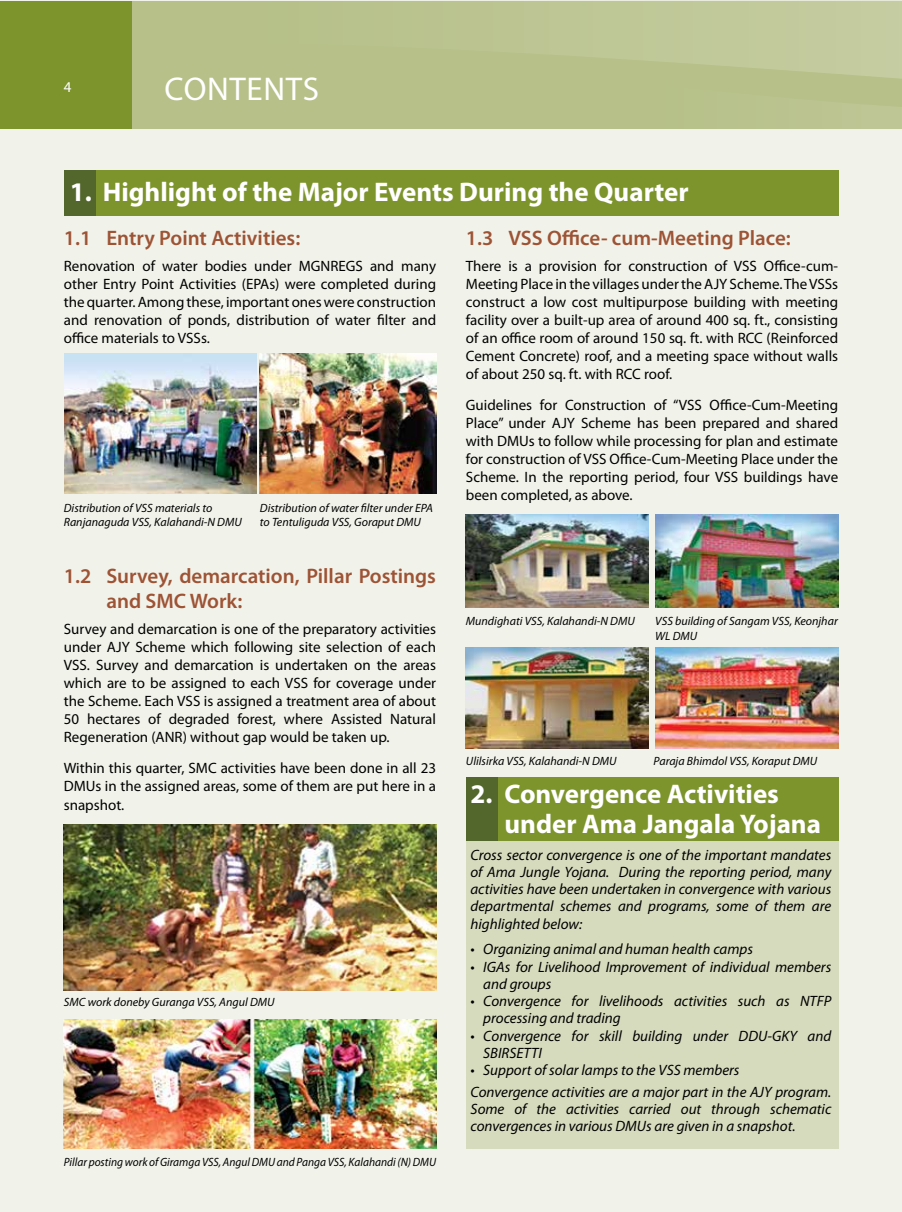
<style>
.page{position:relative;width:902px;height:1212px;background:#fff}
.page>*{position:absolute;margin:0;border:0;box-sizing:border-box;transform-origin:0 0}
.t1{font:33px "Myriad Pro";color:#fff}
.t2{font:700 27px/30px "Myriad Pro";color:#fff}
.t3{font:600 21px/25.2px "Myriad Pro";color:#9e5335}
.t4{font:15px/18px "Myriad Pro";color:#000;text-align:justify}
.t5{font:italic 15px/17.2px "Myriad Pro";color:#000}
.t6{font:15px "Myriad Pro";color:#fff}
.t7{font:italic 12px/14.4px "Myriad Pro";color:#000}
.t8{font:italic 12px "Myriad Pro";color:#000;scale:.95 1}
</style>
<div class="page">
<div style="left:0;top:0;width:901px;height:1212px;background:#f1f3ea"></div>
<svg style="left:132px;top:0;width:769px;height:89px"></svg>
<div style="left:1px;top:1px;width:131px;height:127px;background:#7d942c"></div>
<svg style="left:134px;top:2px;width:767px;height:127px;fill:#b6c088"></svg>
<div style="left:466px;top:778px;width:372px;height:370px;background:#d6dbbd"></div>
<div style="left:466px;top:778px;width:372px;height:63px;background:#7d942c"></div>
<div style="left:64px;top:170px;width:774px;height:46px;background:#7d942c"></div>
<img style="left:64px;top:824px;width:372px;height:166px">
<img style="left:466px;top:514px;width:182px;height:94px">
<img style="left:466px;top:648px;width:182px;height:100px">
<img style="left:655px;top:648px;width:183px;height:100px">
<img style="left:655px;top:514px;width:183px;height:94px">
<div style="left:466px;top:778px;width:31px;height:63px;background:#53672c"></div>
<div style="left:64px;top:170px;width:31px;height:46px;background:#53672c"></div>
<img style="left:64px;top:354px;width:192px;height:139px">
<img style="left:260px;top:354px;width:177px;height:139px">
<img style="left:64px;top:1020px;width:372px;height:128px">
<p class="t6" style="left:64px;top:78px;width:9px">4</p>
<h1 class="t1" style="left:164px;top:69px;width:20px">contents</h1>
<h2 class="t2" style="left:70px;top:177px;width:620px">1. Highlight of the Major Events During the Quarter</h2>
<h3 class="t3" style="left:64px;top:225px;width:238px">1.1 Entry Point Activities:</h3>
<p class="t4" style="left:64px;top:257px;width:374px">Renovation of water bodies under MGNREGS and many other Entry Point Activities (EPAs) were completed during the quarter. Among these, important ones were construction and renovation of ponds, distribution of water filter and office materials to VSSs.</p>
<p class="t7" style="left:64px;top:500px;width:179px">Distribution of VSS materials to<br>Ranjanaguda VSS, Kalahandi-N DMU</p>
<p class="t7" style="left:260px;top:500px;width:174px">Distribution of water filter under EPA to Tentuliguda VSS, Goraput DMU</p>
<h3 class="t3" style="left:106px;top:562px;width:331px;text-indent:-43px">1.2 Survey, demarcation, Pillar Postings and SMC Work:</h3>
<p class="t4" style="left:64px;top:620px;width:374px">Survey and demarcation is one of the preparatory activities under AJY Scheme which following site selection of each VSS. Survey and demarcation is undertaken on the areas which are to be assigned to each VSS for coverage under the Scheme. Each VSS is assigned a treatment area of about 50 hectares of degraded forest, where Assisted Natural Regeneration (ANR) without gap would be taken up.</p>
<p class="t4" style="left:64px;top:759px;width:374px">Within this quarter, SMC activities have been done in all 23<br>DMUs in the assigned areas, some of them are put here in a snapshot.</p>
<p class="t7" style="left:64px;top:995px;width:212px">SMC work doneby Guranga VSS, Angul DMU</p>
<p class="t8" style="left:64px;top:1154px;width:393px">Pillar posting work ofGiramga VSS, AngulDMUand Panga VSS, Kalahandi (N)DMU</p>
<h3 class="t3" style="left:466px;top:225px;width:326px">1.3 VSS Office- cum-Meeting Place:</h3>
<p class="t4" style="left:466px;top:257px;width:374px">There is a provision for construction of VSS Office-cum-Meeting Place in the villages under the AJY Scheme. The VSSs construct a low cost multipurpose building with meeting facility over a built-up area of around 400 sq. ft., consisting of an office room of around 150 sq. ft. with RCC (Reinforced Cement Concrete) roof, and a meeting space without walls of about 250 sq. ft. with RCC roof.</p>
<p class="t4" style="left:466px;top:396px;width:374px">Guidelines for Construction of “VSS Office-Cum-Meeting Place” under AJY Scheme has been prepared and shared with DMUs to follow while processing for plan and estimate for construction of VSS Office-Cum-Meeting Place under the Scheme. In the reporting period, four VSS buildings have been completed, as above.</p>
<p class="t7" style="left:466px;top:614px;width:170px">Mundighati VSS, Kalahandi-N DMU</p>
<p class="t7" style="left:655px;top:614px;width:184px">VSS building of Sangam VSS, Keonjhar<br>WL DMU</p>
<p class="t7" style="left:466px;top:753px;width:152px">Ulilsirka VSS, Kalahandi-N DMU</p>
<p class="t7" style="left:653px;top:753px;width:165px">Paraja Bhimdol VSS, Koraput DMU</p>
<h2 class="t2" style="left:504px;top:779px;width:318px;text-indent:-34px">2. Convergence Activities under Ama Jangala Yojana</h2>
<p class="t5" style="left:470px;top:846px;width:362px;text-align:justify">Cross sector convergence is one of the important mandates of Ama Jungle Yojana. During the reporting period, many activities have been undertaken in convergence with various departmental schemes and programs, some of them are highlighted below:</p>
<p class="t5" style="left:470px;top:940px;width:284px">• Organizing animal and human health camps</p>
<p class="t5" style="left:483px;top:958px;width:349px;text-indent:-13px">• IGAs for Livelihood Improvement of individual members and groups</p>
<p class="t5" style="left:483px;top:992px;width:349px;text-indent:-13px">• Convergence for livelihoods activities such as NTFP processing and trading</p>
<p class="t5" style="left:483px;top:1027px;width:349px;text-indent:-13px">• Convergence for skill building under DDU-GKY and<br>SBIRSETTI</p>
<p class="t5" style="left:470px;top:1059px;width:362px;line-height:21.5px">• Support ofsolar lamps to the VSS members<br>Convergence activities are a major part in the AJY program.</p>
<p class="t5" style="left:470px;top:1100px;width:362px">Some of the activities carried out through schematic convergences in various DMUs are given in a snapshot.</p>
</div>
